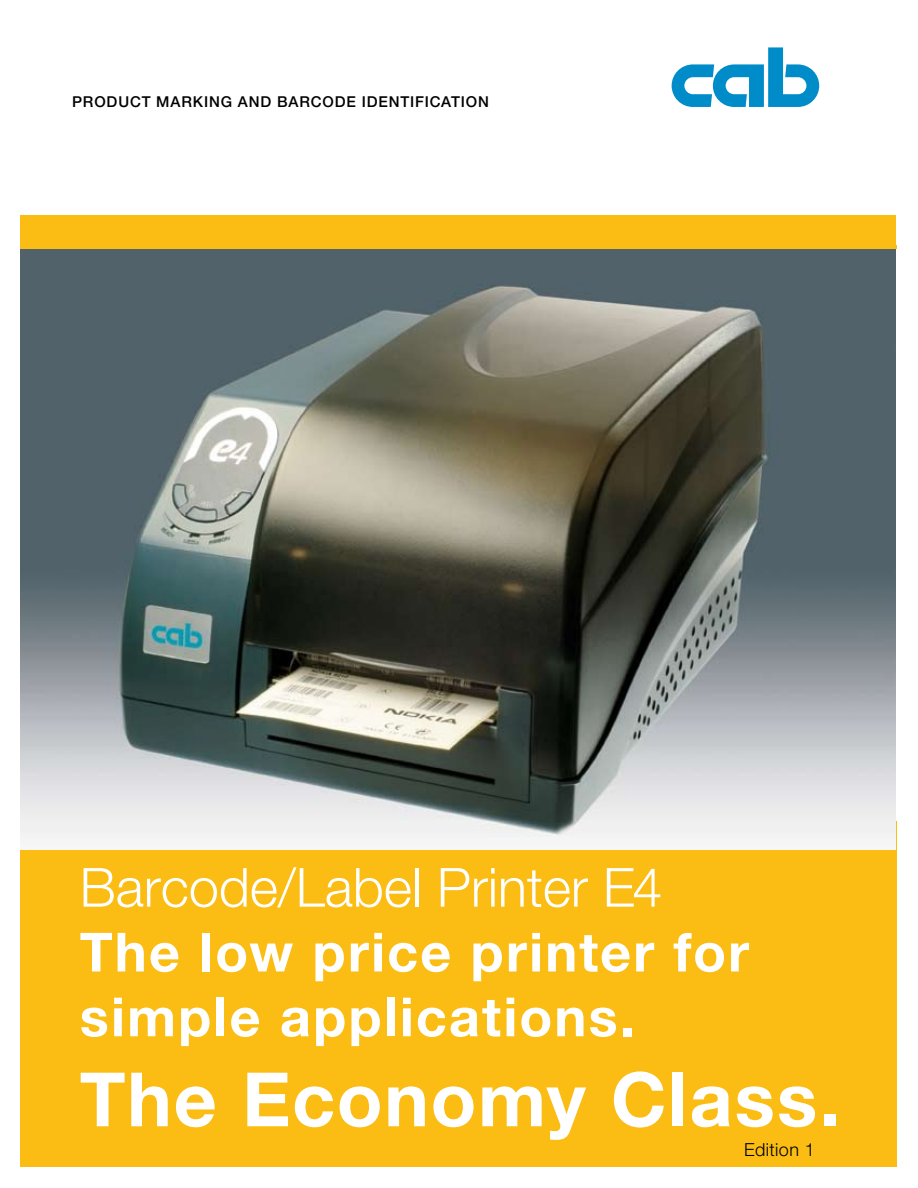
<style>
.page{position:relative;width:918px;height:1188px;background:#fff}
.page>*{position:absolute;margin:0;border:0;box-sizing:border-box;transform-origin:0 0}
.t1{font:700 75px "Helvetica Neue";letter-spacing:.025em;color:#fff}
.t2{font:700 54px/64.8px "Helvetica Neue";letter-spacing:.04em;color:#fff}
.t3{font:300 54px "Helvetica Neue";color:#fff}
.t4{font:300 18px "Helvetica Neue";letter-spacing:.025em;color:#000}
.t5{font:500 15px "Helvetica Neue";letter-spacing:.055em;color:#000}
</style>
<div class="page">
<div style="left:20px;top:246px;width:877px;height:921px;background:#fbbd14"></div>
<svg style="left:672px;top:47px;width:147px;height:60px"></svg>
<div style="left:20px;top:215px;width:875px;height:34px;background:#fbbd14"></div>
<div style="left:768px;top:249px;width:150px;height:571px;background:#fff"></div>
<img style="left:20px;top:249px;width:876px;height:600px">
<p class="t5" style="left:72px;top:93px;width:418px">PRODUCT MARKING AND BARCODE IDENTIFICATION</p>
<p class="t3" style="left:80px;top:854px;width:584px">Barcode/Label Printer E4</p>
<p class="t2" style="left:80px;top:919px;width:671px">The low price printer for simple applications.</p>
<h1 class="t1" style="left:80px;top:1053px;width:762px">The Economy Class.</h1>
<p class="t4" style="left:744px;top:1139px;width:72px">Edition 1</p>
</div>
